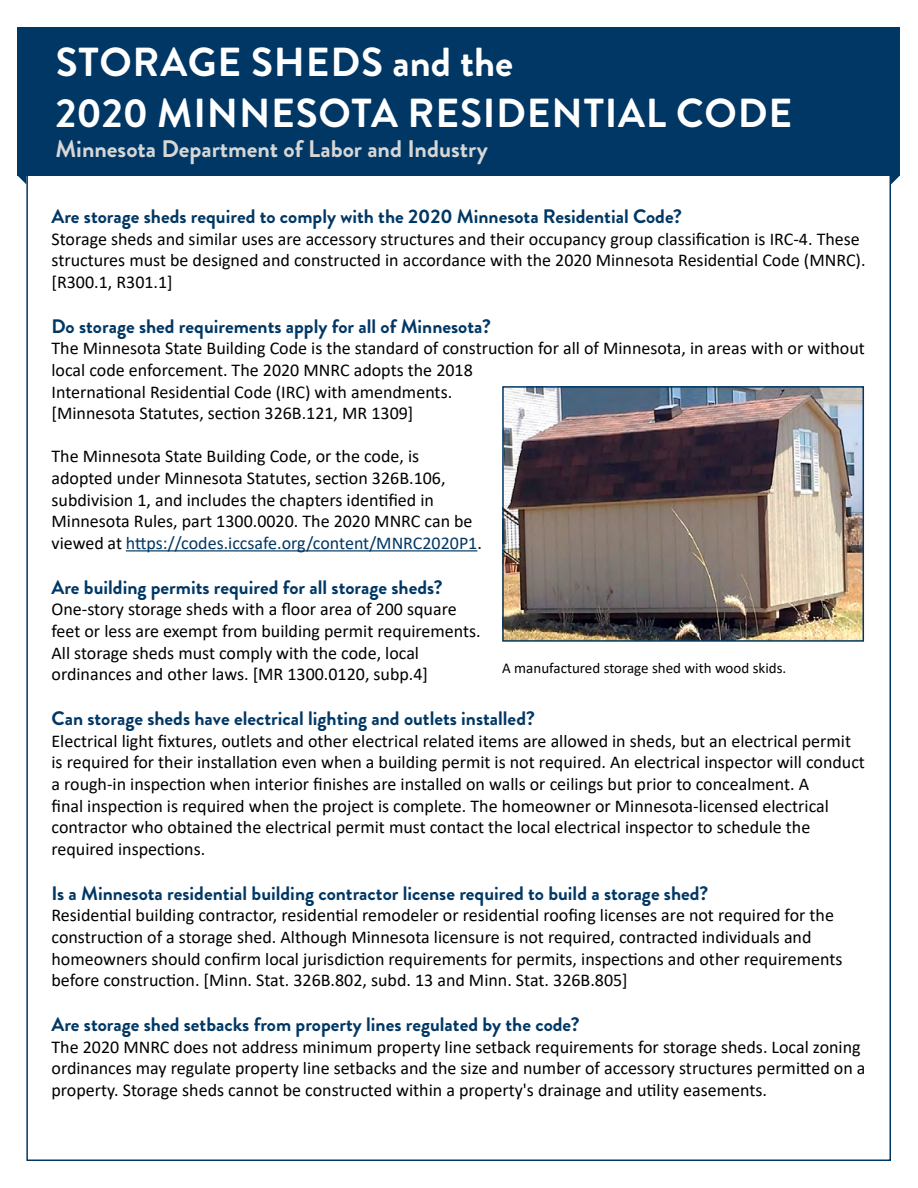
<style>
.page{position:relative;width:918px;height:1188px;background:#fff}
.page>*{position:absolute;margin:0;border:0;box-sizing:border-box;transform-origin:0 0}
.Headline{font:700 40.5px/51px "Brandon Grotesque";letter-spacing:.02em;color:#fff}
.t1{font:700 24px "Brandon Grotesque";color:#d6d7d6}
.t2{font:700 19.5px "Brandon Grotesque";color:#003764}
.t3{font:18px/21.6px "Calibri";color:#000}
.t4{font:15px "Calibri";color:#000}
.s1{color:#003764}
</style>
<div class="page">
<div style="left:17px;top:27px;width:883px;height:149px;background:#003764"></div>
<svg style="left:891px;top:176px;width:9px;height:8px"></svg>
<svg style="left:18px;top:176px;width:8px;height:8px"></svg>
<hr style="left:126px;top:550px;width:351px;height:1px;background:#003764">
<img style="left:505px;top:389px;width:356px;height:250px">
<div style="left:502px;top:386px;width:362px;height:256px;border:2px solid #003764"></div>
<h1 class="Headline" style="left:56px;top:37px;width:738px">STORAGE SHEDS and the<br>2020 MINNESOTA RESIDENTIAL CODE</h1>
<h2 class="t1" style="left:56px;top:132px;width:434px">Minnesota Department of Labor and Industry</h2>
<p class="t2" style="left:52px;top:203px;width:632px">Are storage sheds required to comply with the 2020 Minnesota Residential Code?</p>
<p class="t3" style="left:52px;top:227px;width:816px">Storage sheds and similar uses are accessory structures and their occupancy group classification is IRC-4. These structures must be designed and constructed in accordance with the 2020 Minnesota Residential Code (MNRC). [R300.1, R301.1]</p>
<p class="t2" style="left:52px;top:313px;width:441px">Do storage shed requirements apply for all of Minnesota?</p>
<p class="t3" style="left:52px;top:337px;width:815px">The Minnesota State Building Code is the standard of construction for all of Minnesota, in areas with or without local code enforcement. The 2020 MNRC adopts the 2018<br>International Residential Code (IRC) with amendments.<br>[Minnesota Statutes, section 326B.121, MR 1309]</p>
<p class="t3" style="left:52px;top:445px;width:432px">The Minnesota State Building Code, or the code, is adopted under Minnesota Statutes, section 326B.106, subdivision 1, and includes the chapters identified in Minnesota Rules, part 1300.0020. The 2020 MNRC can be viewed at <span class="s1">https://codes.iccsafe.org/content/MNRC2020P1</span>.</p>
<p class="t2" style="left:52px;top:574px;width:393px">Are building permits required for all storage sheds?</p>
<p class="t3" style="left:52px;top:598px;width:431px">One-story storage sheds with a floor area of 200 square feet or less are exempt from building permit requirements.<br>All storage sheds must comply with the code, local ordinances and other laws. [MR 1300.0120, subp.4]</p>
<p class="t2" style="left:52px;top:705px;width:485px">Can storage sheds have electrical lighting and outlets installed?</p>
<p class="t3" style="left:52px;top:730px;width:815px">Electrical light fixtures, outlets and other electrical related items are allowed in sheds, but an electrical permit is required for their installation even when a building permit is not required. An electrical inspector will conduct a rough-in inspection when interior finishes are installed on walls or ceilings but prior to concealment. A<br>final inspection is required when the project is complete. The homeowner or Minnesota-licensed electrical contractor who obtained the electrical permit must contact the local electrical inspector to schedule the required inspections.</p>
<p class="t2" style="left:52px;top:880px;width:658px">Is a Minnesota residential building contractor license required to build a storage shed?</p>
<p class="t3" style="left:52px;top:904px;width:793px">Residential building contractor, residential remodeler or residential roofing licenses are not required for the construction of a storage shed. Although Minnesota licensure is not required, contracted individuals and homeowners should confirm local jurisdiction requirements for permits, inspections and other requirements before construction. [Minn. Stat. 326B.802, subd. 13 and Minn. Stat. 326B.805]</p>
<p class="t2" style="left:52px;top:1011px;width:530px">Are storage shed setbacks from property lines regulated by the code?</p>
<p class="t3" style="left:52px;top:1036px;width:815px">The 2020 MNRC does not address minimum property line setback requirements for storage sheds. Local zoning ordinances may regulate property line setbacks and the size and number of accessory structures permitted on a property. Storage sheds cannot be constructed within a property's drainage and utility easements.</p>
<p class="t4" style="left:502px;top:658px;width:286px">A manufactured storage shed with wood skids.</p>
</div>
